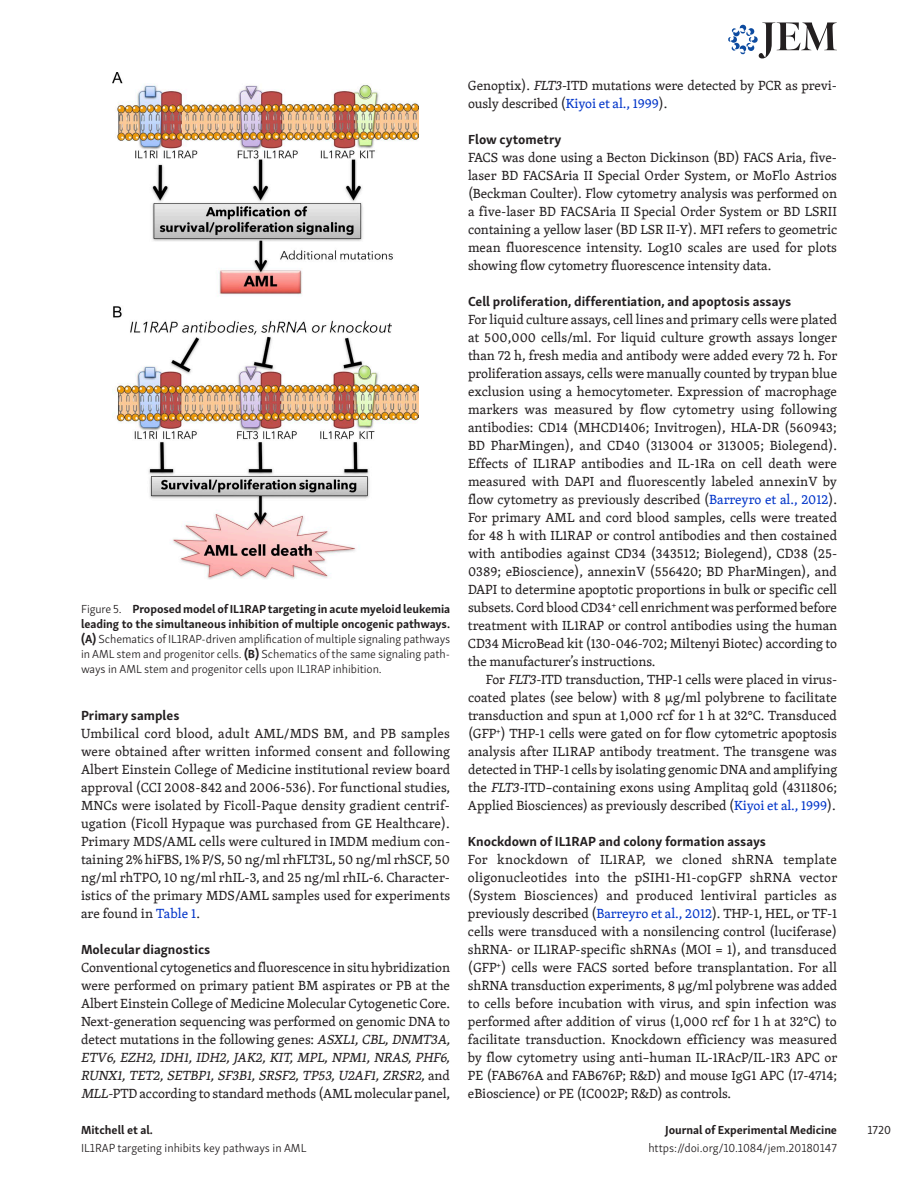
<style>
.page{position:relative;width:918px;height:1188px;background:#fff}
.page>*{position:absolute;margin:0;border:0;box-sizing:border-box;transform-origin:0 0}
.t1{font:13.5px/18px "Skolar PE";letter-spacing:-.005em;color:#231f20;text-align:justify}
.t2{font:700 13.5px "Skolar Sans PE";color:#231f20}
.t3{font:300 12px/15px "Skolar Sans PE";letter-spacing:-.005em;color:#231f20;text-align:justify}
.t4{font:700 12px "Skolar Sans PE";letter-spacing:-.005em;color:#231f20}
.t5{font:12px "Skolar Sans PE";color:#231f20}
.s1{font-weight:700}
.s2{color:#0034c9}
.s3{font-style:italic}
</style>
<div class="page">
<svg style="left:728px;top:23px;width:109px;height:35px"></svg>
<img style="left:112px;top:72px;width:306px;height:507px">
<p class="t3" style="left:81px;top:600px;width:371px">Figure 5. <span class="s1">Proposed model of IL1RAP targeting in acute myeloid leukemia leading to the simultaneous inhibition of multiple oncogenic pathways. (A)</span> Schematics of IL1RAP-driven amplification of multiple signaling pathways in AML stem and progenitor cells. <span class="s1">(B)</span> Schematics of the same signaling path&shy;ways in AML stem and progenitor cells upon IL1RAP inhibition.</p>
<p class="t2" style="left:81px;top:704px;width:100px">Primary samples</p>
<p class="t1" style="left:81px;top:724px;width:371px">Umbilical cord blood, adult AML/MDS BM, and PB samples were obtained after written informed consent and following Albert Einstein College of Medicine institutional review board approval (CCI 2008-842 and 2006-536). For functional studies, MNCs were isolated by Ficoll-Paque density gradient centrif&shy;ugation (Ficoll Hypaque was purchased from GE Healthcare).<br>Primary MDS/AML cells were cultured in IMDM medium con&shy;taining 2% hiFBS, 1% P/S, 50 ng/ml rhFLT3L, 50 ng/ml rhSCF, 50 ng/ml rhTPO, 10 ng/ml rhIL-3, and 25 ng/ml rhIL-6. Character&shy;istics of the primary MDS/AML samples used for experiments are found in <span class="s2">Table 1</span>.</p>
<p class="t2" style="left:81px;top:938px;width:131px">Molecular diagnostics</p>
<p class="t1" style="left:81px;top:958px;width:374px;text-align:left">Conventional cytogenetics and fluorescence in situ hybridization were performed on primary patient BM aspirates or PB at the Albert Einstein College of Medicine Molecular Cytogenetic Core.<br>Next-generation sequencing was performed on genomic DNA to detect mutations in the following genes: <span class="s3">ASXL1,CBL,DNMT3A, ETV6,EZH2,IDH1,IDH2,JAK2,KIT,MPL,NPM1,NRAS,PHF6, RUNX1,TET2,SETBP1,SF3B1,SRSF2,TP53,U2AF1,ZRSR2,</span>a n d <span class="s3">MLL-</span>PTD according to standard methods (AML molecular panel,</p>
<p class="t4" style="left:81px;top:1120px;width:74px">Mitchell et al.</p>
<p class="t3" style="left:81px;top:1140px;width:227px">IL1RAP targeting inhibits key pathways in AML</p>
<p class="t1" style="left:468px;top:76px;width:371px">Genoptix). <span class="s3">FLT3-</span>ITD mutations were detected by PCR as previ&shy;ously described (<span class="s2">Kiyoi et al., 1999</span>).</p>
<p class="t2" style="left:468px;top:128px;width:95px">Flow cytometry</p>
<p class="t1" style="left:468px;top:148px;width:371px">FACS was done using a Becton Dickinson (BD) FACS Aria, five&shy;laser BD FACSAria II Special Order System, or MoFlo Astrios (Beckman Coulter). Flow cytometry analysis was performed on a five-laser BD FACSAria II Special Order System or BD LSRII containing a yellow laser (BD LSR II-Y). MFI refers to geometric mean fluorescence intensity. Log10 scales are used for plots showing flow cytometry fluorescence intensity data.</p>
<p class="t2" style="left:468px;top:290px;width:325px">Cell proliferation, differentiation, and apoptosis assays</p>
<p class="t1" style="left:468px;top:310px;width:371px">For liquid culture assays, cell lines and primary cells were plated at 500,000 cells/ml. For liquid culture growth assays longer than 72 h, fresh media and antibody were added every 72 h. For proliferation assays, cells were manually counted by trypan blue exclusion using a hemocytometer. Expression of macrophage markers was measured by flow cytometry using following antibodies: CD14 (MHCD1406; Invitrogen), HLA-DR (560943; BD PharMingen), and CD40 (313004 or 313005; Biolegend).<br>Effects of IL1RAP antibodies and IL-1Ra on cell death were measured with DAPI and fluorescently labeled annexinV by flow cytometry as previously described (<span class="s2">Barreyro et al., 2012</span>).<br>For primary AML and cord blood samples, cells were treated for 48 h with IL1RAP or control antibodies and then costained with antibodies against CD34 (343512; Biolegend), CD38 (25- 0389; eBioscience), annexinV (556420; BD PharMingen), and DAPI to determine apoptotic proportions in bulk or specific cell subsets. Cord blood CD34<sup>+</sup> cell enrichment was performed before treatment with IL1RAP or control antibodies using the human CD34 MicroBead kit (130-046-702; Miltenyi Biotec) according to the manufacturer’s instructions.</p>
<p class="t1" style="left:468px;top:670px;width:371px;text-indent:18px">For <span class="s3">FLT3-</span>ITD transduction, THP-1 cells were placed in virus&shy;coated plates (see below) with 8 µg/ml polybrene to facilitate transduction and spun at 1,000 rcf for 1 h at 32°C. Transduced (GFP<sup>+</sup>) THP-1 cells were gated on for flow cytometric apoptosis analysis after IL1RAP antibody treatment. The transgene was detected in THP-1 cells by isolating genomic DNA and amplifying the <span class="s3">FLT3-</span>ITD–containing exons using Amplitaq gold (4311806; Applied Biosciences) as previously described (<span class="s2">Kiyoi et al., 1999</span>).</p>
<p class="t2" style="left:468px;top:830px;width:299px">Knockdown of IL1RAP and colony formation assays</p>
<p class="t1" style="left:468px;top:850px;width:371px">For knockdown of IL1RAP, we cloned shRNA template oligonucleotides into the pSIH1-H1-copGFP shRNA vector (System Biosciences) and produced lentiviral particles as previously described (<span class="s2">Barreyro et al., 2012</span>). THP-1, HEL, or TF-1 cells were transduced with a nonsilencing control (luciferase) shRNA- or IL1RAP-specific shRNAs (MOI = 1), and transduced (GFP<sup>+</sup>) cells were FACS sorted before transplantation. For all shRNA transduction experiments, 8 µg/ml polybrene was added to cells before incubation with virus, and spin infection was performed after addition of virus (1,000 rcf for 1 h at 32°C) to facilitate transduction. Knockdown efficiency was measured by flow cytometry using anti–human IL-1RAcP/IL-1R3 APC or PE (FAB676A and FAB676P; R&amp;D) and mouse IgG1 APC (17-4714; eBioscience) or PE (IC002P; R&amp;D) as controls.</p>
<p class="t4" style="left:665px;top:1120px;width:173px">Journal of Experimental Medicine</p>
<p class="t3" style="left:648px;top:1140px;width:190px">https://doi.org/10.1084/jem.20180147</p>
<p class="t5" style="left:867px;top:1121px;width:25px">1720</p>
</div>
